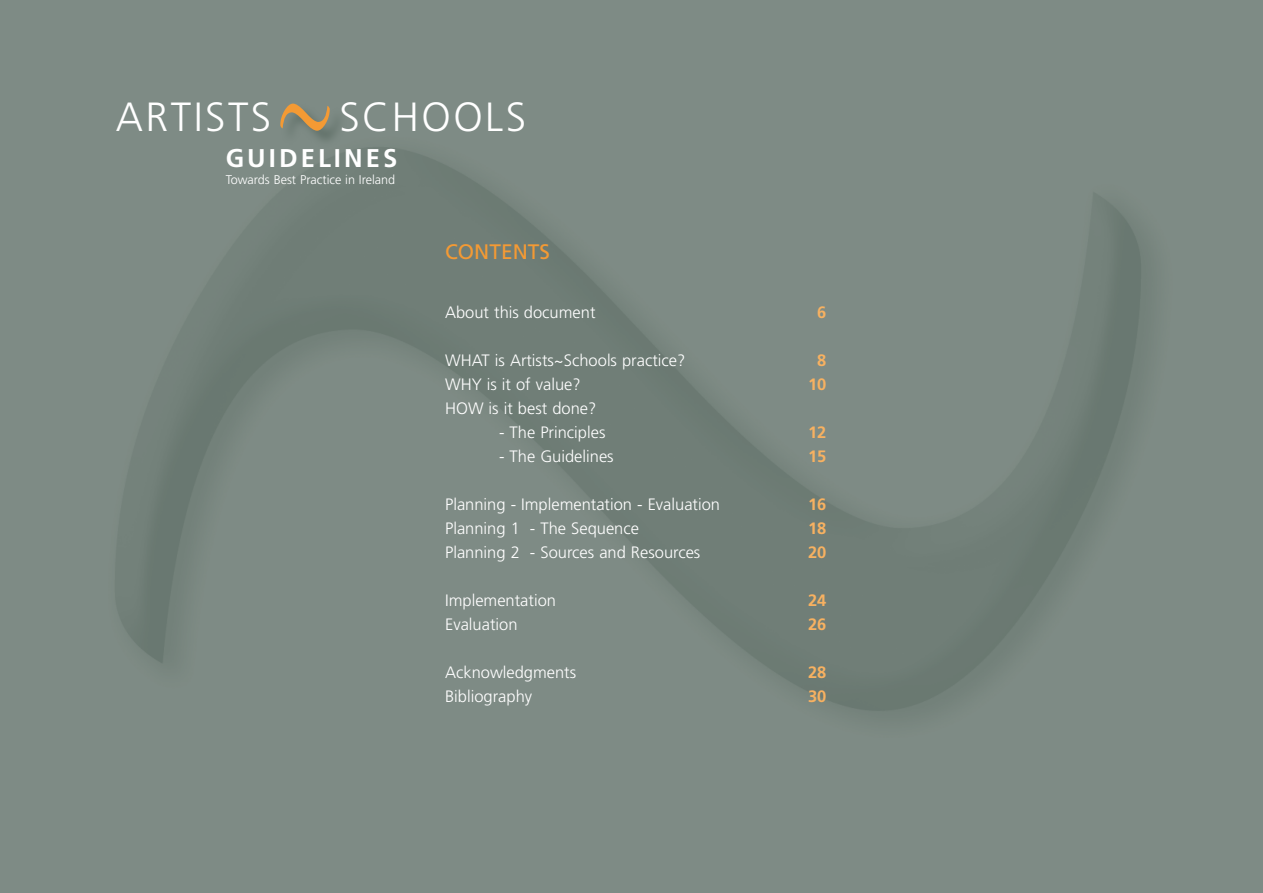
<style>
.page{position:relative;width:1263px;height:893px;background:#fff}
.page>*{position:absolute;margin:0;border:0;box-sizing:border-box;transform-origin:0 0}
.t1{font:300 40.8px "Frutiger";letter-spacing:.06em;color:#fff}
.t2{font:700 25.65px "Frutiger";letter-spacing:.12em;color:#fff}
.t3{font:21px "Frutiger";color:#f49a34}
.t4{font:300 16.5px/24px "Frutiger";color:#fff}
.t5{font:700 16.5px/24px "Frutiger";color:#f7b161}
.t6{font:300 12.6px "Frutiger";color:#fff}
</style>
<div class="page">
<img style="left:0;top:0;width:1263px;height:893px">
<div style="left:280px;top:103px;width:67px;height:45px;background:#5e6e66;opacity:.97"></div>
<svg style="left:280px;top:104px;width:50px;height:27px"></svg>
<svg style="left:1137px;top:825px;width:10px;height:17px"></svg>
<h1 class="t1" style="left:116px;top:94px;width:157px">ARTISTS</h1>
<h1 class="t1" style="left:339px;top:94px;width:188px">SCHOOLS</h1>
<h2 class="t2" style="left:226px;top:143px;width:173px">GUIDELINES</h2>
<p class="t6" style="left:226px;top:173px;width:171px">Towards Best Practice in Ireland</p>
<p class="t3" style="left:445px;top:240px;width:107px">CONTENTS</p>
<p class="t4" style="left:445px;top:300px;width:152px">About this document</p>
<p class="t4" style="left:445px;top:348px;width:242px">WHAT is Artists~Schools practice?<br>WHY is it of value?<br>HOW is it best done?</p>
<p class="t4" style="left:499px;top:420px;width:108px">- The Principles</p>
<p class="t4" style="left:499px;top:444px;width:116px">- The Guidelines</p>
<p class="t4" style="left:445px;top:492px;width:277px">Planning - Implementation - Evaluation<br>Planning 1 - The Sequence<br>Planning 2 - Sources and Resources</p>
<p class="t4" style="left:445px;top:588px;width:112px">Implementation<br>Evaluation</p>
<p class="t4" style="left:445px;top:660px;width:133px">Acknowledgments<br>Bibliography</p>
<p class="t5" style="left:817px;top:300px;width:11px">6</p>
<p class="t5" style="left:808px;top:348px;width:20px;text-align:center">8<br>10</p>
<p class="t5" style="left:808px;top:420px;width:10px">12<br>15</p>
<p class="t5" style="left:808px;top:492px;width:20px;text-align:justify">16<br>18<br>20</p>
<p class="t5" style="left:808px;top:588px;width:20px">24<br>26</p>
<p class="t5" style="left:808px;top:660px;width:20px">28<br>30</p>
</div>
